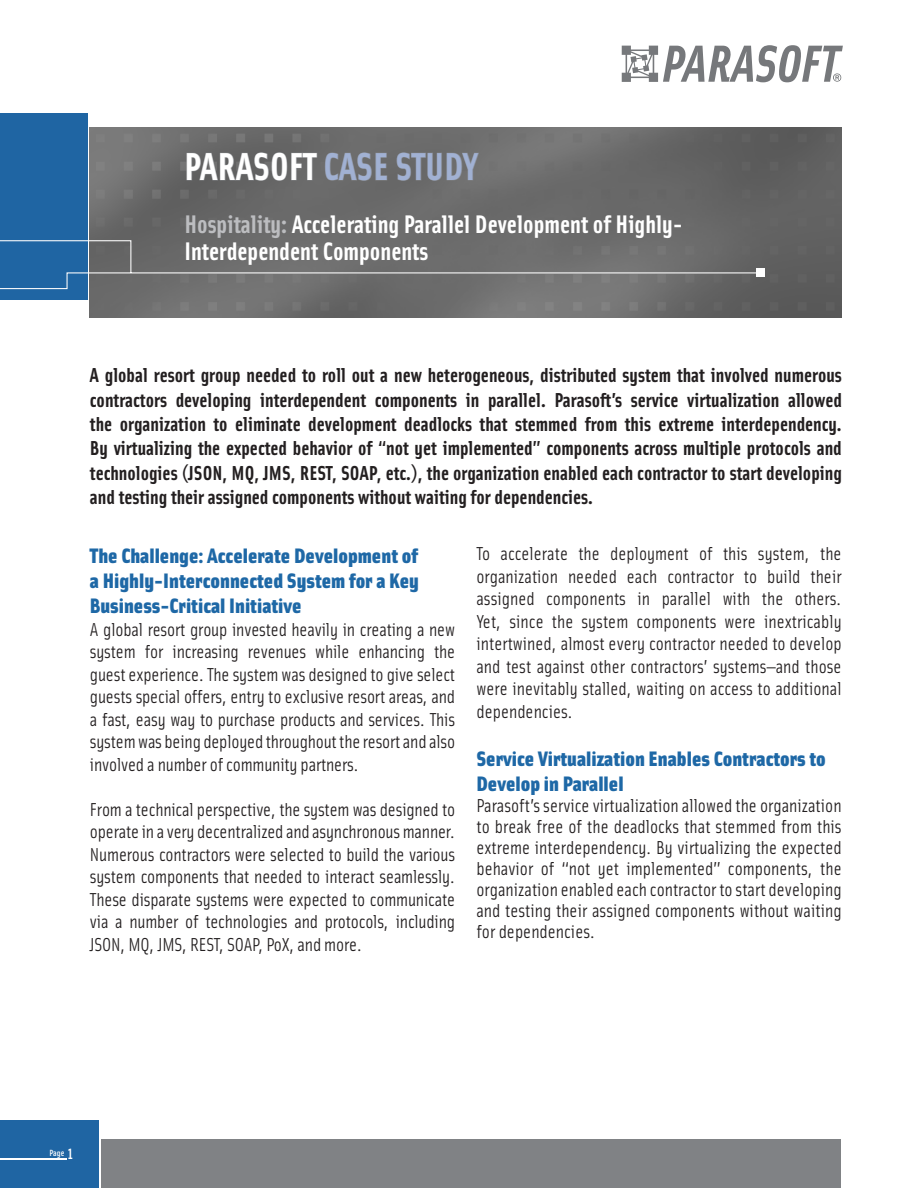
<style>
.page{position:relative;width:918px;height:1188px;background:#fff}
.page>*{position:absolute;margin:0;border:0;box-sizing:border-box;transform-origin:0 0}
.Normalny{font:39px "Solex Bold Lining";color:#a1b1d3}
.Normalny-2{font:25.5px/27px "Solex Bold Lining";color:#fff}
.Treść_tekstu{font:21px/25.2px "Solex Black Lining";color:#1e68a6;text-align:justify}
.Treść_tekstu-2{font:20.25px/24.3px "Solex Bold Lining";color:#231f20;text-align:justify}
.Treść_tekstu-3{font:18.75px/22.5px "Solex Regular Lining";letter-spacing:-.01em;color:#231f20;text-align:justify}
.Domyślnie{font:18.75px/21px "Solex Regular Lining";color:#231f20;text-align:justify}
.t1{font:9px "Solex Medium Lining";color:#fff}
.s1{color:#fff}
.s2{color:#bcbdc0}
.s3{font-size:15px}
</style>
<div class="page">
<div style="left:0;top:1120px;width:99px;height:68px;background:#1f65a3"></div>
<div style="left:101px;top:1140px;width:740px;height:48px;background:#808285"></div>
<hr style="left:0;top:1158px;width:67px;height:1px;background:#fff">
<img style="left:90px;top:127px;width:751px;height:190px">
<svg style="left:622px;top:45px;width:221px;height:37px"></svg>
<div style="left:0;top:113px;width:87px;height:187px;background:#1f65a3"></div>
<svg style="left:0;top:240px;width:761px;height:50px;background:#687077"></svg>
<div style="left:757px;top:268px;width:8px;height:8px;background:#fff"></div>
<svg style="left:186px;top:152px;width:132px;height:29px;background:#6a6a6b"></svg>
<svg style="left:325px;top:152px;width:62px;height:29px;background:#6f7070"></svg>
<svg style="left:396px;top:152px;width:84px;height:29px;background:#6f6f70"></svg>
<p class="Normalny" style="left:184px;top:141px;width:296px"><span class="s1">PARASOFT</span> CASE STUDY</p>
<p class="Normalny-2" style="left:184px;top:209px;width:500px"><span class="s2">Hospitality:</span> Accelerating Parallel Development of Highly-<br>Interdependent Components</p>
<p class="Treść_tekstu-2" style="left:90px;top:362px;width:754px">A global resort group needed to roll out a new heterogeneous, distributed system that involved numerous contractors developing interdependent components in parallel. Parasoft’s service virtualization allowed the organization to eliminate development deadlocks that stemmed from this extreme interdependency.<br>By virtualizing the expected behavior of “not yet implemented” components across multiple protocols and technologies (JSON, MQ, JMS, REST, SOAP, etc.), the organization enabled each contractor to start developing and testing their assigned components without waiting for dependencies.</p>
<p class="Treść_tekstu" style="left:90px;top:542px;width:330px">The Challenge: Accelerate Development of a Highly-Interconnected System for a Key Business-Critical Initiative</p>
<p class="Treść_tekstu-3" style="left:90px;top:617px;width:367px">A global resort group invested heavily in creating a new system for increasing revenues while enhancing the guest experience. The system was designed to give select guests special offers, entry to exclusive resort areas, and a fast, easy way to purchase products and services. This system was being deployed throughout the resort and also involved a number of community partners.</p>
<p class="Treść_tekstu-3" style="left:90px;top:797px;width:367px">From a technical perspective, the system was designed to operate in a very decentralized and asynchronous manner.<br>Numerous contractors were selected to build the various system components that needed to interact seamlessly.<br>These disparate systems were expected to communicate via a number of technologies and protocols, including JSON, MQ, JMS, REST, SOAP, PoX, and more.</p>
<p class="Treść_tekstu-3" style="left:476px;top:542px;width:367px">To accelerate the deployment of this system, the organization needed each contractor to build their assigned components in parallel with the others.<br>Yet, since the system components were inextricably intertwined, almost every contractor needed to develop and test against other contractors’ systems—and those were inevitably stalled, waiting on access to additional dependencies.</p>
<p class="Treść_tekstu" style="left:476px;top:744px;width:351px">Service Virtualization Enables Contractors to<br>Develop in Parallel</p>
<p class="Domyślnie" style="left:476px;top:794px;width:367px">Parasoft’s service virtualization allowed the organization to break free of the deadlocks that stemmed from this extreme interdependency. By virtualizing the expected behavior of “not yet implemented” components, the organization enabled each contractor to start developing and testing their assigned components without waiting for dependencies.</p>
<p class="t1" style="left:50px;top:1147px;width:26px">Page <span class="s3">1</span></p>
</div>
